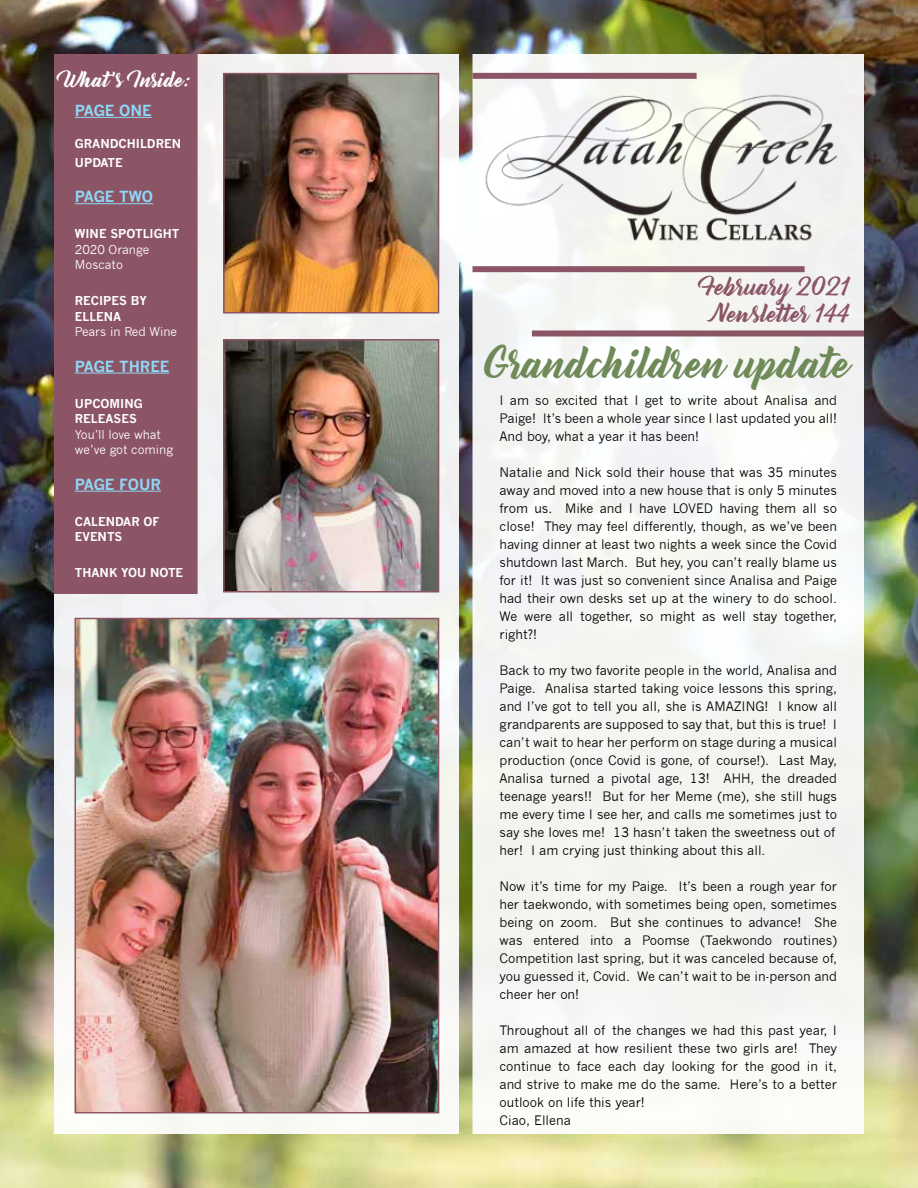
<style>
.page{position:relative;width:918px;height:1188px;background:#fff}
.page>*{position:absolute;margin:0;border:0;box-sizing:border-box;transform-origin:0 0}
.t1{font:39px "Bernadette";color:#6f8a59}
.t2{font:22.5px/27px "Bernadette";color:#8c5565;text-align:center}
.t3{font:19.5px "Bernadette";color:#fff}
.t4{font:700 15px "News Gothic";color:#8ed8f8}
.t5{font:12.75px/18px "News Gothic";color:#000;text-align:justify}
.t6{font:700 12px/15.5px "News Gothic";color:#fff}
.t7{font:12px/15.5px "News Gothic";color:#fff}
</style>
<div class="page">
<img style="left:0;top:0;width:918px;height:1188px">
<div style="left:54px;top:54px;width:405px;height:1080px;background:#f2f3f3"></div>
<div style="left:472px;top:54px;width:392px;height:1080px;background:#f4f5f2;border:2px solid #fff"></div>
<div style="left:54px;top:54px;width:144px;height:540px;background:#8c5565;border:2px solid #8c5565"></div>
<img style="left:477px;top:87px;width:361px;height:162px">
<div style="left:473px;top:73px;width:224px;height:6px;background:#8c5565"></div>
<div style="left:473px;top:266px;width:332px;height:6px;background:#8c5565"></div>
<div style="left:532px;top:330px;width:332px;height:6px;background:#8c5565"></div>
<img style="left:226px;top:76px;width:210px;height:235px">
<div style="left:223px;top:73px;width:216px;height:241px;border:2px solid #8c5565"></div>
<hr style="left:75px;top:117px;width:77px;height:1px;background:#8ed8f8">
<hr style="left:75px;top:203px;width:78px;height:1px;background:#8ed8f8">
<hr style="left:75px;top:373px;width:94px;height:1px;background:#8ed8f8">
<hr style="left:75px;top:491px;width:86px;height:1px;background:#8ed8f8">
<img style="left:226px;top:342px;width:210px;height:247px">
<div style="left:223px;top:339px;width:216px;height:253px;border:2px solid #8c5565"></div>
<img style="left:78px;top:621px;width:358px;height:489px">
<div style="left:75px;top:618px;width:364px;height:495px;border:2px solid #8c5565"></div>
<h3 class="t3" style="left:61px;top:65px;width:130px">What’s Inside:</h3>
<p class="t4" style="left:75px;top:101px;width:78px">PAGE ONE</p>
<p class="t6" style="left:75px;top:134px;width:108px;line-height:18.5px">GRANDCHILDREN<br>UPDATE</p>
<p class="t4" style="left:75px;top:188px;width:80px">PAGE TWO</p>
<p class="t6" style="left:75px;top:226px;width:106px">WINE SPOTLIGHT</p>
<p class="t7" style="left:75px;top:242px;width:76px">2020 Orange<br>Moscato</p>
<p class="t6" style="left:75px;top:293px;width:74px">RECIPES BY<br>ELLENA</p>
<p class="t7" style="left:75px;top:324px;width:104px">Pears in Red Wine</p>
<p class="t4" style="left:75px;top:357px;width:96px">PAGE THREE</p>
<p class="t6" style="left:75px;top:395px;width:69px">UPCOMING<br>RELEASES</p>
<p class="t7" style="left:75px;top:427px;width:100px">You’ll love what we’ve got coming</p>
<p class="t4" style="left:75px;top:475px;width:88px">PAGE FOUR</p>
<p class="t6" style="left:75px;top:513px;width:86px">CALENDAR OF<br>EVENTS</p>
<p class="t6" style="left:75px;top:565px;width:110px">THANK YOU NOTE</p>
<h2 class="t2" style="left:702px;top:274px;width:150px">February 2021<br>Newsletter 144</h2>
<h1 class="t1" style="left:484px;top:332px;width:369px">Grandchildren update</h1>
<p class="t5" style="left:500px;top:391px;width:339px">I am so excited that I get to write about Analisa and Paige! It’s been a whole year since I last updated you all!<br>And boy, what a year it has been!</p>
<p class="t5" style="left:500px;top:463px;width:339px">Natalie and Nick sold their house that was 35 minutes away and moved into a new house that is only 5 minutes from us. Mike and I have LOVED having them all so close! They may feel differently, though, as we’ve been having dinner at least two nights a week since the Covid shutdown last March. But hey, you can’t really blame us for it! It was just so convenient since Analisa and Paige had their own desks set up at the winery to do school.<br>We were all together, so might as well stay together, right?!</p>
<p class="t5" style="left:500px;top:661px;width:339px;text-align:left">Back to my two favorite people in the world, Analisa and Paige. Analisa started taking voice lessons this spring, and I’ve got to tell you all, she is AMAZING! I know all grandparents are supposed to say that, but this is true! I can’t wait to hear her perform on stage during a musical production (once Covid is gone, of course!). Last May, Analisa turned a pivotal age, 13! AHH, the dreaded teenage years!! But for her Meme (me), she still hugs me every time I see her, and calls me sometimes just to say she loves me! 13 hasn’t taken the sweetness out of her! I am crying just thinking about this all.</p>
<p class="t5" style="left:500px;top:878px;width:339px">Now it’s time for my Paige. It’s been a rough year for her taekwondo, with sometimes being open, sometimes being on zoom. But she continues to advance! She was entered into a Poomse (Taekwondo routines)<br>Competition last spring, but it was canceled because of, you guessed it, Covid. We can’t wait to be in-person and cheer her on!</p>
<p class="t5" style="left:500px;top:1022px;width:339px;text-align:left">Throughout all of the changes we had this past year, I am amazed at how resilient these two girls are! They continue to face each day looking for the good in it, and strive to make me do the same. Here’s to a better outlook on life this year!<br>Ciao, Ellena</p>
</div>
